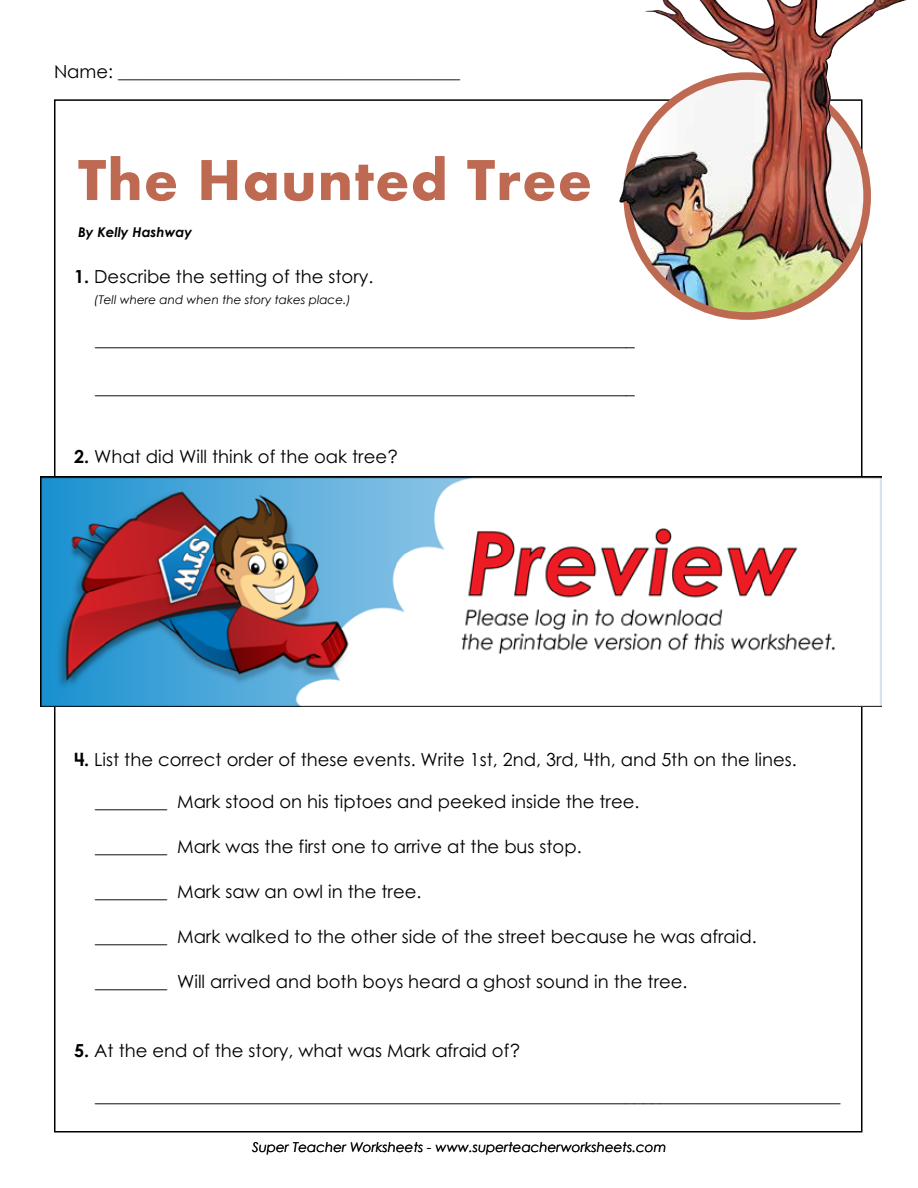
<style>
.page{position:relative;width:918px;height:1188px;background:#fff}
.page>*{position:absolute;margin:0;border:0;box-sizing:border-box;transform-origin:0 0}
.t1{font:700 60px "Aharoni";letter-spacing:.02em;color:#be6a52}
.t2{font:18px "Century STW4";color:#000}
.t3{font:18px "Century Gothic 2";color:#000}
.t4{font:italic 13.5px "Century Gothic 2";color:#000}
.t5{font:italic 700 13.5px "Century STW3";color:#000}
.t6{font:italic 12px "Century STW4";color:#000}
.s1{font-weight:700}
</style>
<div class="page">
<img style="left:630px;top:236px;width:235px;height:78px">
<img style="left:619px;top:0;width:255px;height:236px">
<img style="left:41px;top:477px;width:840px;height:229px">
<p class="t3" style="left:54px;top:59px;width:408px">Name: ______________________________________</p>
<h1 class="t1" style="left:78px;top:156px;width:516px">The Haunted Tree</h1>
<p class="t5" style="left:78px;top:222px;width:116px">By Kelly Hashway</p>
<p class="t2" style="left:74px;top:264px;width:301px"><span class="s1">1.</span> Describe the setting of the story.</p>
<p class="t6" style="left:94px;top:291px;width:258px">(Tell where and when the story takes place.)</p>
<p class="t2" style="left:95px;top:327px;width:541px">____________________________________________________________</p>
<p class="t2" style="left:95px;top:375px;width:541px">____________________________________________________________</p>
<p class="t2" style="left:74px;top:444px;width:325px"><span class="s1">2.</span> What did Will think of the oak tree?</p>
<p class="t2" style="left:74px;top:747px;width:724px"><span class="s1">4.</span> List the correct order of these events. Write 1st, 2nd, 3rd, 4th, and 5th on the lines.</p>
<p class="t2" style="left:95px;top:789px;width:546px">________ Mark stood on his tiptoes and peeked inside the tree.</p>
<p class="t2" style="left:95px;top:834px;width:488px">________ Mark was the first one to arrive at the bus stop.</p>
<p class="t2" style="left:95px;top:879px;width:328px">________ Mark saw an owl in the tree.</p>
<p class="t2" style="left:95px;top:924px;width:663px">________ Mark walked to the other side of the street because he was afraid.</p>
<p class="t2" style="left:95px;top:969px;width:594px">________ Will arrived and both boys heard a ghost sound in the tree.</p>
<p class="t2" style="left:74px;top:1038px;width:447px"><span class="s1">5.</span> At the end of the story, what was Mark afraid of?</p>
<p class="t2" style="left:95px;top:1083px;width:747px">___________________________________________________________________________________</p>
<p class="t4" style="left:252px;top:1137px;width:416px">Super Teacher Worksheets - www.superteacherworksheets.com</p>
</div>
